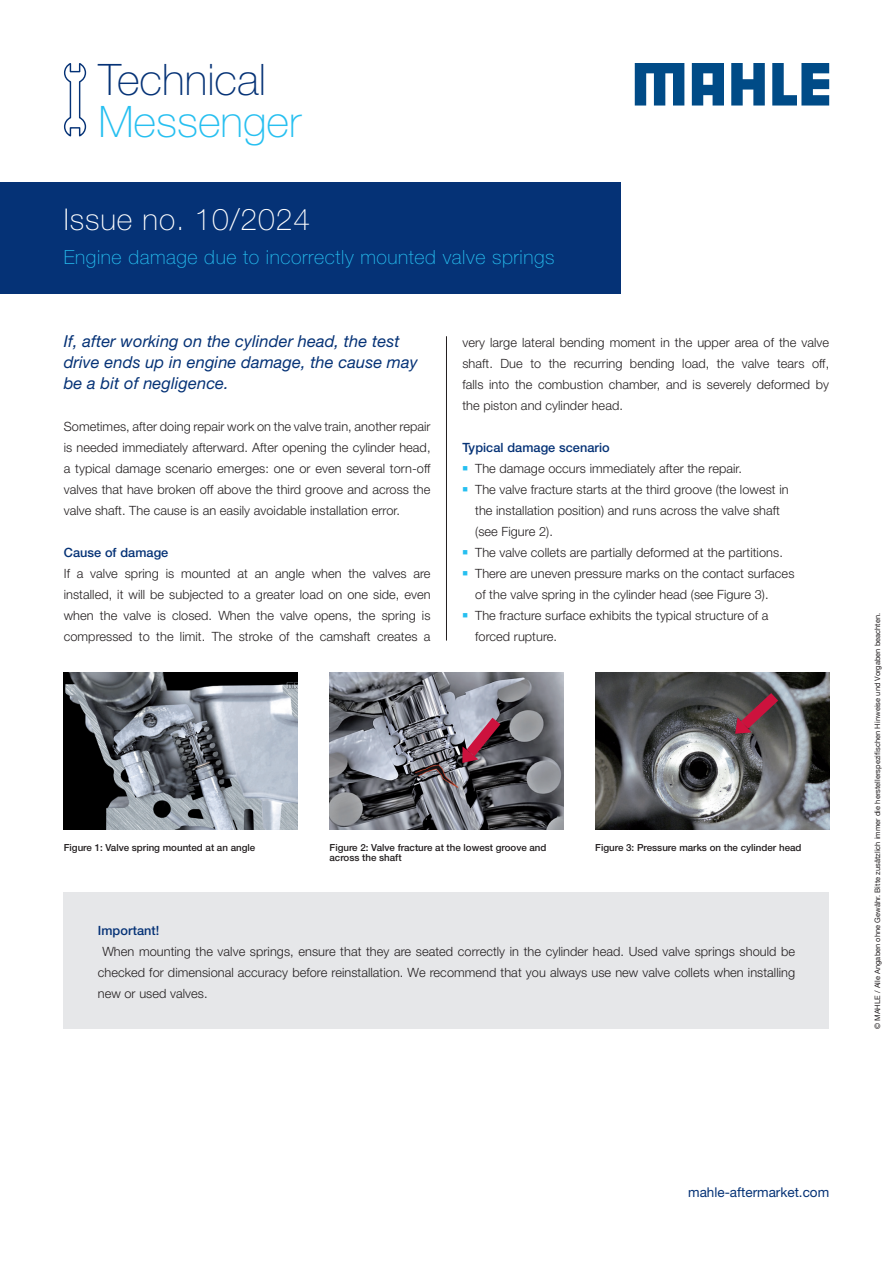
<style>
.page{position:relative;width:893px;height:1263px;background:#fff}
.page>*{position:absolute;margin:0;border:0;box-sizing:border-box;transform-origin:0 0}
.t1{font:100 43.5px "Helvetica Neue LT Pro";color:#053276}
.t2{font:100 43.5px "Helvetica Neue LT Pro";color:#26bff0}
.t3{font:100 30px "Helvetica Neue LT Pro";letter-spacing:.03em;color:#fff}
.t4{font:100 19.5px "Helvetica Neue LT Pro";letter-spacing:.03em;color:#26bff0}
.t5{font:italic 16.5px/21px "Helvetica Neue LT Pro";letter-spacing:.005em;color:#053276}
.t6{font:13.5px "Helvetica Neue LT Pro";color:#053276}
.t7{font:300 12.75px/21px "Helvetica Neue LT Pro";letter-spacing:.005em;color:#231f20;text-align:justify}
.t8{font:500 12.75px "Helvetica Neue LT Pro";letter-spacing:.005em;color:#053276}
.t9{font:500 9.75px/10.5px "Helvetica Neue LT Pro";color:#231f20}
.t10{font:7.5px "Helvetica Neue LT Com";letter-spacing:.005em;color:#231f20}
.s1{color:#26bff0}
</style>
<div class="page">
<svg style="left:64px;top:63px;width:23px;height:74px"></svg>
<hr style="left:446px;top:336px;width:1px;height:305px;background:#231f20">
<div style="left:0;top:183px;width:621px;height:111px;background:#053276"></div>
<div style="left:64px;top:893px;width:765px;height:136px;background:#e6e7e9"></div>
<img style="left:64px;top:672px;width:234px;height:158px">
<img style="left:330px;top:672px;width:233px;height:158px">
<img style="left:595px;top:672px;width:234px;height:158px">
<svg style="left:462px;top:718px;width:38px;height:45px;background:#985e72"></svg>
<svg style="left:735px;top:693px;width:43px;height:41px;background:#733945"></svg>
<svg style="left:635px;top:63px;width:49px;height:43px"></svg>
<svg style="left:731px;top:63px;width:34px;height:43px"></svg>
<svg style="left:772px;top:63px;width:57px;height:43px"></svg>
<svg style="left:692px;top:63px;width:32px;height:43px"></svg>
<h1 class="t1" style="left:98px;top:53px;width:169px">Technical</h1>
<h1 class="t2" style="left:98px;top:95px;width:204px">Messenger</h1>
<h2 class="t3" style="left:64px;top:201px;width:248px">Issue no. 10/2024</h2>
<h3 class="t4" style="left:64px;top:245px;width:492px">Engine damage due to incorrectly mounted valve springs</h3>
<p class="t5" style="left:64px;top:330px;width:355px">If, after working on the cylinder head, the test drive ends up in engine damage, the cause may be a bit of negligence.</p>
<p class="t7" style="left:64px;top:415px;width:368px">Sometimes, after doing repair work on the valve train, another repair is needed immediately afterward. After opening the cylinder head, a typical damage scenario emerges: one or even several torn-off valves that have broken off above the third groove and across the valve shaft. The cause is an easily avoidable installation error.</p>
<p class="t8" style="left:64px;top:544px;width:106px">Cause of damage</p>
<p class="t7" style="left:64px;top:562px;width:368px">If a valve spring is mounted at an angle when the valves are installed, it will be subjected to a greater load on one side, even when the valve is closed. When the valve opens, the spring is compressed to the limit. The stroke of the camshaft creates a</p>
<p class="t7" style="left:462px;top:331px;width:368px">very large lateral bending moment in the upper area of the valve shaft. Due to the recurring bending load, the valve tears off, falls into the combustion chamber, and is severely deformed by the piston and cylinder head.</p>
<p class="t8" style="left:462px;top:439px;width:149px">Typical damage scenario</p>
<p class="t7" style="left:462px;top:457px;width:281px"><span class="s1">■</span> The damage occurs immediately after the repair.</p>
<p class="t7" style="left:475px;top:478px;width:315px;text-align:left;text-indent:-13px"><span class="s1">■</span> The valve fracture starts at the third groove (the lowest in the installation position) and runs across the valve shaft (see Figure 2).</p>
<p class="t7" style="left:462px;top:541px;width:322px"><span class="s1">■</span> The valve collets are partially deformed at the partitions.</p>
<p class="t7" style="left:475px;top:562px;width:321px;text-indent:-13px"><span class="s1">■</span> There are uneven pressure marks on the contact surfaces of the valve spring in the cylinder head (see Figure 3).</p>
<p class="t7" style="left:475px;top:604px;width:295px;text-indent:-13px"><span class="s1">■</span> The fracture surface exhibits the typical structure of a forced rupture.</p>
<p class="t9" style="left:64px;top:842px;width:193px">Figure 1: Valve spring mounted at an angle</p>
<p class="t9" style="left:330px;top:842px;width:218px">Figure 2: Valve fracture at the lowest groove and across the shaft</p>
<p class="t9" style="left:595px;top:842px;width:208px">Figure 3: Pressure marks on the cylinder head</p>
<p class="t8" style="left:98px;top:922px;width:63px">Important!</p>
<p class="t7" style="left:98px;top:940px;width:699px;text-indent:5px">When mounting the valve springs, ensure that they are seated correctly in the cylinder head. Used valve springs should be checked for dimensional accuracy before reinstallation. We recommend that you always use new valve collets when installing new or used valves.</p>
<p class="t10" style="left:873px;top:1029px;width:418px;rotate:-90deg">© MAHLE / Alle Angaben ohne Gewähr. Bitte zusätzlich immer die herstellerspezifischen Hinweise und Vorgaben beachten.</p>
<p class="t6" style="left:688px;top:1184px;width:143px">mahle-aftermarket.com</p>
</div>
